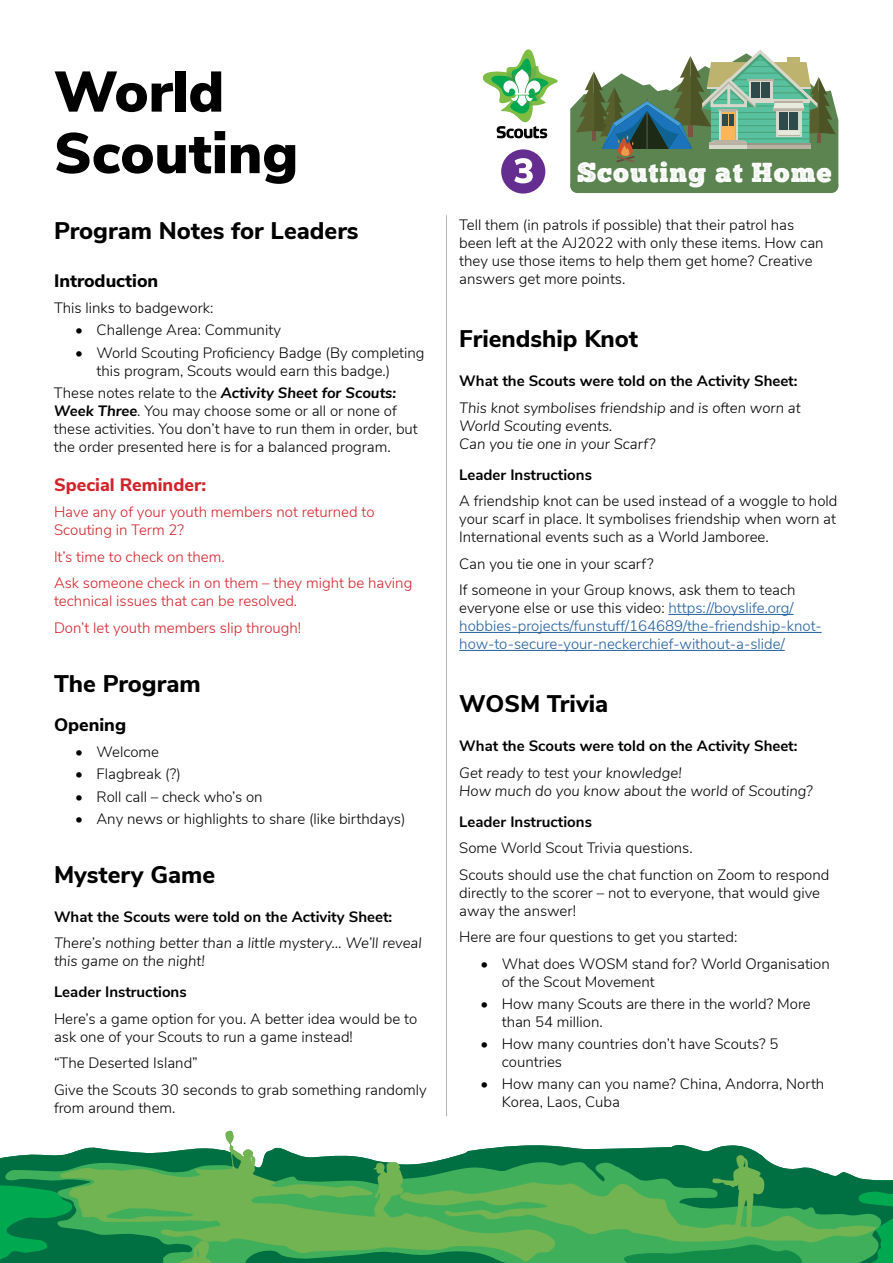
<style>
.page{position:relative;width:893px;height:1263px;background:#fff}
.page>*{position:absolute;margin:0;border:0;box-sizing:border-box;transform-origin:0 0}
.t1{font:900 57px/61.5px "Nunito Sans";color:#000}
.t2{font:27.75px "Chunk Five Print";letter-spacing:.035em;color:#fff}
.t3{font:800 24px "Nunito Sans";color:#000}
.t4{font:800 18px "Nunito Sans";color:#000}
.t5{font:800 18px "Nunito Sans";color:#d2232a}
.t6{font:300 15px/18px "Nunito Sans";color:#000}
.t7{font:italic 300 15px/18px "Nunito Sans";color:#000}
.t8{font:300 15px/26.5px "Nunito Sans";color:#d2232a}
.t9{font:700 15px "Nunito Sans";color:#000}
.t10{font:300 15px/18px "Nunito Sans";color:#215e9e}
.s1{font-weight:700;font-style:italic}
.s2{color:#000}
</style>
<div class="page">
<hr style="left:668px;top:614px;width:125px;height:1px;background:#215e9e">
<hr style="left:459px;top:632px;width:363px;height:1px;background:#215e9e">
<hr style="left:459px;top:650px;width:326px;height:1px;background:#215e9e">
<svg style="left:0;top:1144px;width:893px;height:119px"></svg>
<svg style="left:0;top:1160px;width:892px;height:103px;background:#0b8c4d"></svg>
<svg style="left:59px;top:1166px;width:314px;height:96px;background:#4aa250"></svg>
<svg style="left:191px;top:1131px;width:85px;height:63px"></svg>
<svg style="left:373px;top:1155px;width:507px;height:108px;background:#46a358"></svg>
<svg style="left:171px;top:1240px;width:71px;height:23px;background:#45a957"></svg>
<svg style="left:570px;top:49px;width:268px;height:144px"></svg>
<div style="left:824px;top:179px;width:14px;height:14px;background:#5b8451;border-radius:50%"></div>
<div style="left:570px;top:179px;width:14px;height:14px;background:#5b8451;border-radius:50%"></div>
<svg style="left:483px;top:49px;width:75px;height:89px"></svg>
<hr style="left:446px;top:215px;width:1px;height:901px;background:#000">
<div style="left:501px;top:149px;width:44px;height:45px;background:#662d91;border-radius:50%"></div>
<svg style="left:514px;top:158px;width:19px;height:25px"></svg>
<h1 class="t1" style="left:54px;top:59px;width:246px">World<br>Scouting</h1>
<h3 class="t3" style="left:54px;top:214px;width:306px">Program Notes for Leaders</h3>
<p class="t4" style="left:54px;top:267px;width:106px">Introduction</p>
<p class="t6" style="left:54px;top:298px;width:161px">This links to badgework:</p>
<p class="t6" style="left:75px;top:320px;width:207px">• Challenge Area: Community</p>
<p class="t6" style="left:97px;top:342px;width:330px;text-indent:-21px">• World Scouting Proficiency Badge (By completing this program, Scouts would earn this badge.)</p>
<p class="t6" style="left:54px;top:383px;width:365px">These notes relate to the <span class="s1">Activity Sheet for Scouts:<br>Week Three</span>. You may choose some or all or none of these activities. You don’t have to run them in order, but the order presented here is for a balanced program.</p>
<p class="t5" style="left:54px;top:471px;width:154px">Special Reminder:</p>
<p class="t8" style="left:54px;top:502px;width:322px;line-height:18px">Have any of your youth members not returned to<br>Scouting in Term 2?</p>
<p class="t8" style="left:54px;top:542px;width:360px">It’s time to check on them.<br>Ask someone check in on them – they might be having</p>
<p class="t8" style="left:54px;top:587px;width:249px">technical issues that can be resolved.<br>Don’t let youth members slip through!</p>
<h3 class="t3" style="left:54px;top:666px;width:148px">The Program</h3>
<p class="t4" style="left:54px;top:711px;width:74px">Opening</p>
<p class="t6" style="left:75px;top:742px;width:85px">• Welcome</p>
<p class="t6" style="left:75px;top:764px;width:107px">• Flagbreak (?)</p>
<p class="t6" style="left:75px;top:786px;width:189px">• Roll call – check who’s on</p>
<p class="t6" style="left:75px;top:809px;width:332px">• Any news or highlights to share (like birthdays)</p>
<h3 class="t3" style="left:54px;top:857px;width:163px">Mystery Game</h3>
<p class="t9" style="left:54px;top:906px;width:340px">What the Scouts were told on the Activity Sheet:</p>
<p class="t7" style="left:54px;top:933px;width:369px">There’s nothing better than a little mystery… We’ll reveal this game on the night!</p>
<p class="t9" style="left:54px;top:981px;width:134px">Leader Instructions</p>
<p class="t6" style="left:54px;top:1008px;width:365px">Here’s a game option for you. A better idea would be to ask one of your Scouts to run a game instead!</p>
<p class="t6" style="left:54px;top:1049px;width:374px;line-height:26.5px">“The Deserted Island”<br>Give the Scouts 30 seconds to grab something randomly</p>
<p class="t6" style="left:54px;top:1097px;width:123px">from around them.</p>
<h2 class="t2" style="left:577px;top:160px;width:256px">Scouting at Home</h2>
<p class="t6" style="left:459px;top:215px;width:366px">Tell them (in patrols if possible) that their patrol has been left at the AJ2022 with only these items. How can they use those items to help them get home? Creative answers get more points.</p>
<h3 class="t3" style="left:459px;top:321px;width:180px">Friendship Knot</h3>
<p class="t9" style="left:459px;top:370px;width:340px">What the Scouts were told on the Activity Sheet:</p>
<p class="t7" style="left:459px;top:398px;width:343px">This knot symbolises friendship and is often worn at<br>World Scouting events.<br>Can you tie one in your Scarf?</p>
<p class="t9" style="left:459px;top:464px;width:134px">Leader Instructions</p>
<p class="t6" style="left:459px;top:491px;width:380px;text-align:justify">A friendship knot can be used instead of a woggle to hold your scarf in place. It symbolises friendship when worn at International events such as a World Jamboree.</p>
<p class="t6" style="left:459px;top:549px;width:338px;line-height:26.5px">Can you tie one in your scarf?<br>If someone in your Group knows, ask them to teach</p>
<p class="t10" style="left:459px;top:598px;width:364px"><span class="s2">everyone else or use this video:</span> https://boyslife.org/ hobbies-projects/funstuff/164689/the-friendship-knot&shy;how-to-secure-your-neckerchief-without-a-slide/</p>
<h3 class="t3" style="left:459px;top:686px;width:151px">WOSM Trivia</h3>
<p class="t9" style="left:459px;top:735px;width:340px">What the Scouts were told on the Activity Sheet:</p>
<p class="t7" style="left:459px;top:763px;width:355px">Get ready to test your knowledge!<br>How much do you know about the world of Scouting?</p>
<p class="t9" style="left:459px;top:810px;width:134px">Leader Instructions</p>
<p class="t6" style="left:459px;top:834px;width:372px;line-height:26.5px">Some World Scout Trivia questions.<br>Scouts should use the chat function on Zoom to respond</p>
<p class="t6" style="left:459px;top:882px;width:362px">directly to the scorer – not to everyone, that would give away the answer!</p>
<p class="t6" style="left:459px;top:927px;width:280px">Here are four questions to get you started:</p>
<p class="t6" style="left:502px;top:953px;width:330px;text-indent:-21px">• What does WOSM stand for? World Organisation of the Scout Movement</p>
<p class="t6" style="left:502px;top:994px;width:311px;text-indent:-21px">• How many Scouts are there in the world? More than 54 million.</p>
<p class="t6" style="left:502px;top:1034px;width:278px;text-indent:-21px">• How many countries don’t have Scouts? 5 countries</p>
<p class="t6" style="left:502px;top:1074px;width:324px;text-indent:-21px">• How many can you name? China, Andorra, North<br>Korea, Laos, Cuba</p>
</div>
